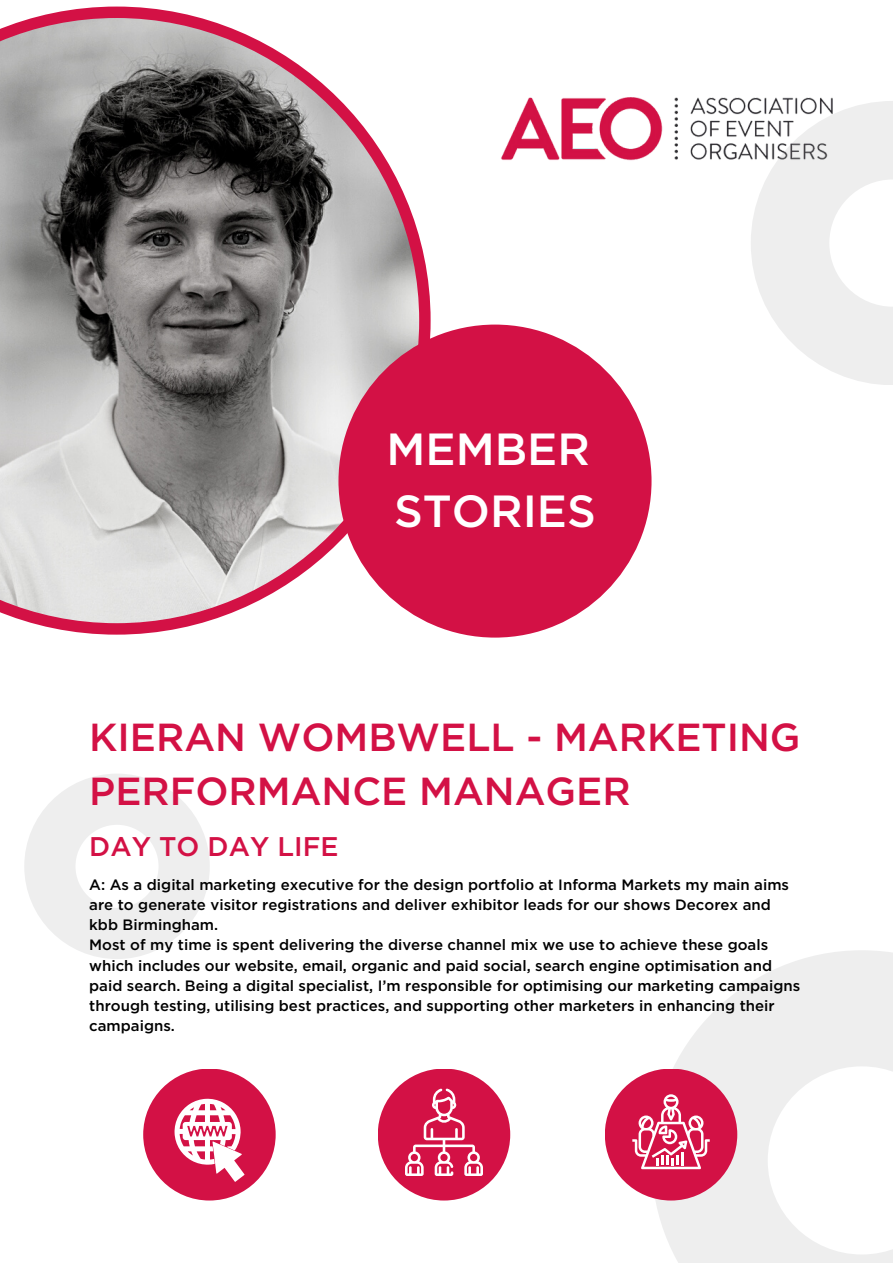
<style>
.page{position:relative;width:893px;height:1264px;background:#fff}
.page>*{position:absolute;margin:0;border:0;box-sizing:border-box;transform-origin:0 0}
.t1{font:500 45px "Gotham";color:#fff}
.t2{font:500 39px/54px "Gotham";color:#d31145}
.t3{font:500 27px "Gotham";color:#d31145}
.t4{font:500 15px/20.2px "Gotham";color:#000}
</style>
<div class="page">
<svg style="left:0;top:7px;width:430px;height:627px;background:#a79d9f"></svg>
<img style="left:501px;top:97px;width:332px;height:64px">
<svg style="left:651px;top:950px;width:241px;height:312px;fill:#eee"></svg>
<svg style="left:24px;top:774px;width:186px;height:185px"></svg>
<svg style="left:750px;top:101px;width:142px;height:283px"></svg>
<div style="left:604px;top:1068px;width:133px;height:132px;background:#d31145;border-radius:50%"></div>
<svg style="left:632px;top:1094px;width:77px;height:75px"></svg>
<div style="left:143px;top:1068px;width:133px;height:132px;background:#d31145;border-radius:50%"></div>
<div style="left:378px;top:1068px;width:132px;height:132px;background:#d31145;border-radius:50%"></div>
<svg style="left:405px;top:1088px;width:77px;height:87px"></svg>
<div style="left:338px;top:324px;width:313px;height:313px;background:#d31145;border-radius:50%"></div>
<svg style="left:174px;top:1098px;width:70px;height:83px"></svg>
<p class="t1" style="left:386px;top:422px;width:205px">MEMBER</p>
<p class="t1" style="left:394px;top:484px;width:203px">STORIES</p>
<p class="t2" style="left:89px;top:710px;width:712px">KIERAN WOMBWELL - MARKETING<br>PERFORMANCE MANAGER</p>
<p class="t3" style="left:89px;top:829px;width:251px">DAY TO DAY LIFE</p>
<p class="t4" style="left:89px;top:874px;width:701px">A: As a digital marketing executive for the design portfolio at Informa Markets my main aims are to generate visitor registrations and deliver exhibitor leads for our shows Decorex and kbb Birmingham.</p>
<p class="t4" style="left:89px;top:934px;width:712px">Most of my time is spent delivering the diverse channel mix we use to achieve these goals which includes our website, email, organic and paid social, search engine optimisation and paid search. Being a digital specialist, I’m responsible for optimising our marketing campaigns through testing, utilising best practices, and supporting other marketers in enhancing their campaigns.</p>
</div>
